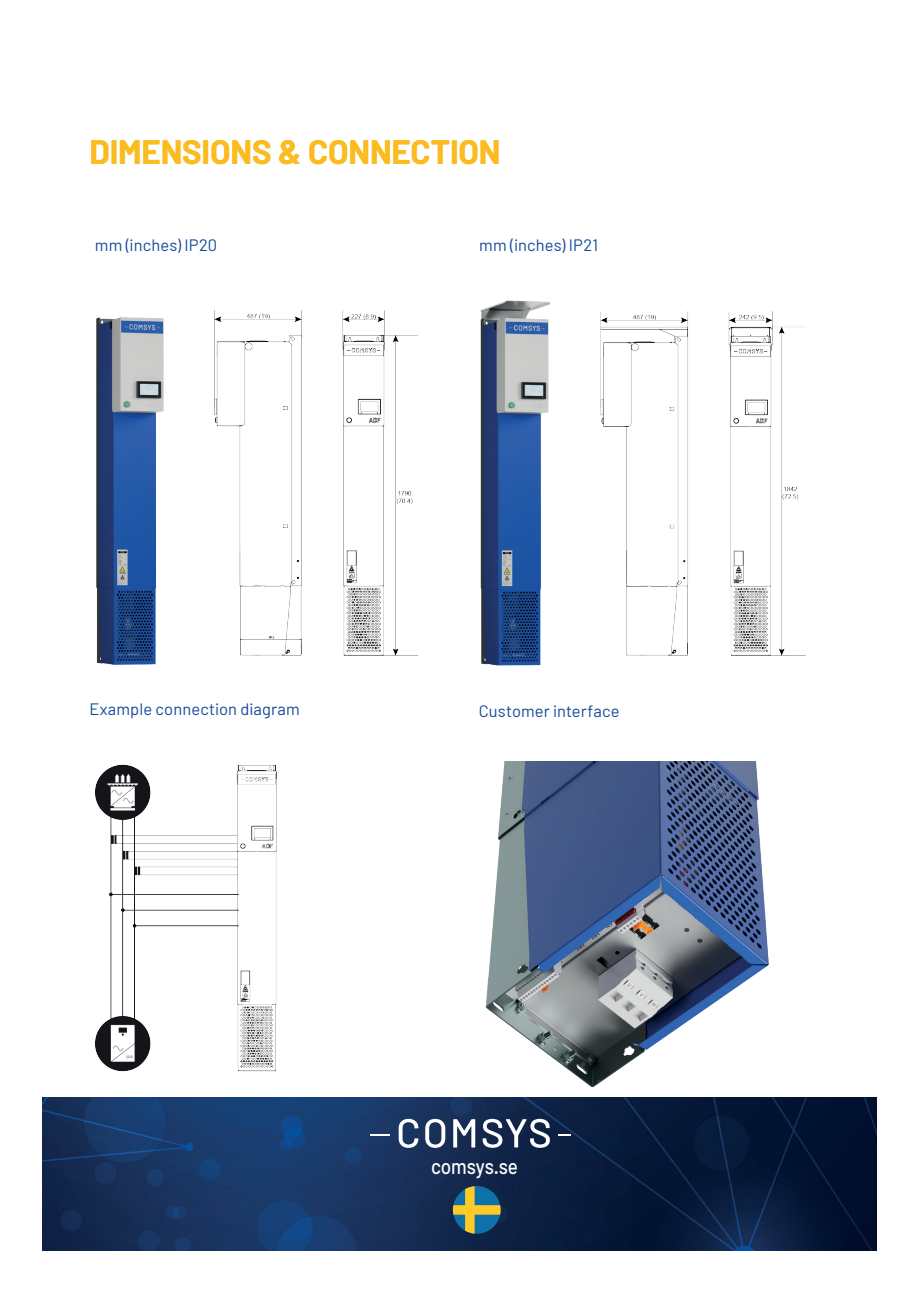
<style>
.page{position:relative;width:919px;height:1289px;background:#fff}
.page>*{position:absolute;margin:0;border:0;box-sizing:border-box;transform-origin:0 0}
.t1{font:700 33px "Barlow";letter-spacing:-.005em;color:#fabc21}
.t2{font:500 21px "Barlow";letter-spacing:-.01em;color:#fff;scale:.9 1}
.t3{font:16.5px "Barlow";letter-spacing:.005em;color:#134a9a}
</style>
<div class="page">
<img style="left:479px;top:300px;width:72px;height:366px">
<img style="left:95px;top:764px;width:182px;height:308px">
<img style="left:96px;top:317px;width:68px;height:348px">
<img style="left:214px;top:310px;width:203px;height:346px">
<img style="left:600px;top:311px;width:206px;height:345px">
<img style="left:485px;top:761px;width:284px;height:327px">
<img style="left:42px;top:1097px;width:834px;height:153px">
<svg style="left:398px;top:1118px;width:20px;height:29px"></svg>
<svg style="left:425px;top:1118px;width:20px;height:29px"></svg>
<svg style="left:453px;top:1119px;width:22px;height:28px"></svg>
<svg style="left:482px;top:1118px;width:68px;height:29px"></svg>
<svg style="left:370px;top:1133px;width:19px;height:2px"></svg>
<svg style="left:558px;top:1133px;width:12px;height:2px"></svg>
<svg style="left:453px;top:1185px;width:47px;height:48px;background:#627f66"></svg>
<h1 class="t1" style="left:89px;top:132px;width:413px">DIMENSIONS &amp; CONNECTION</h1>
<p class="t3" style="left:95px;top:235px;width:124px">mm (inches) IP20</p>
<p class="t3" style="left:479px;top:235px;width:120px">mm (inches) IP21</p>
<p class="t3" style="left:89px;top:699px;width:212px">Example connection diagram</p>
<p class="t3" style="left:479px;top:700px;width:142px">Customer interface</p>
<p class="t2" style="left:431px;top:1153px;width:98px">comsys.se</p>
</div>
